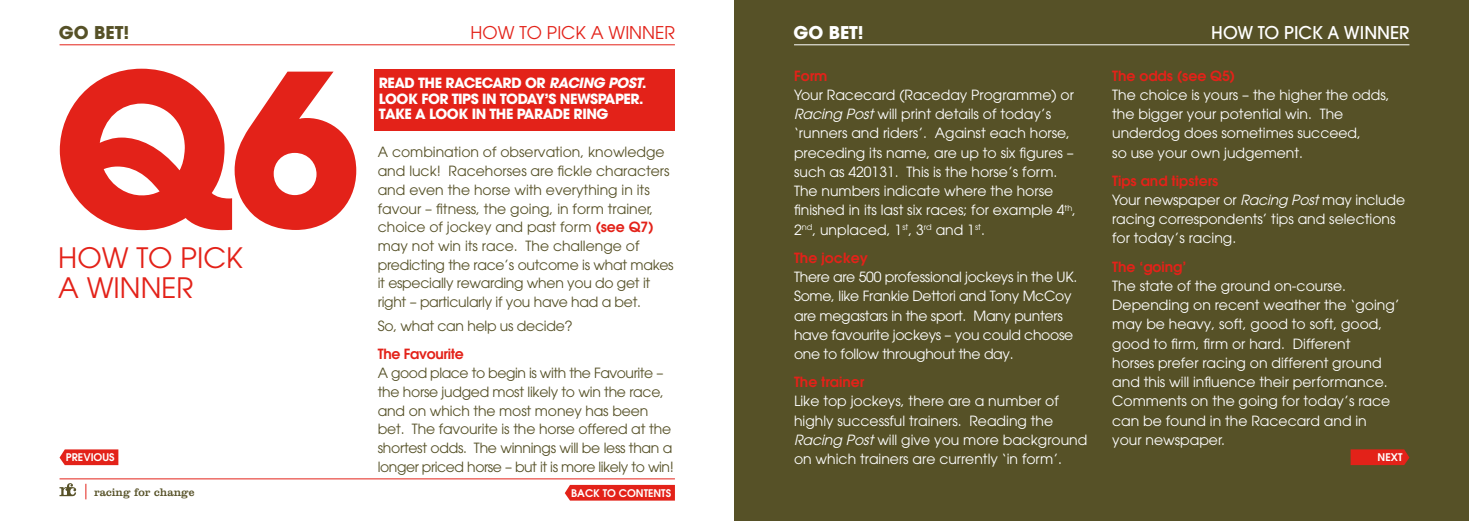
<style>
.page{position:relative;width:1469px;height:521px;background:#fff}
.page>*{position:absolute;margin:0;border:0;box-sizing:border-box;transform-origin:0 0}
.t1{font:700 210px "Avant Garde LT";color:#e32219}
.t2{font:28px "Avant Garde LT";color:#e32219}
.t3{font:17.5px "Avant Garde LT";color:#e32219}
.t4{font:500 17.5px "Avant Garde LT";color:#fff}
.t5{font:700 17.5px "Avant Garde LT";color:#565127}
.t6{font:700 17.5px "Avant Garde LT";color:#fff}
.t7{font:14px/19.2px "Avant Garde LT";color:#fff}
.t8{font:14px/18.7px "Avant Garde LT";color:#565127}
.t9{font:14px/18.7px "Avant Garde LT";letter-spacing:-.02em;color:#565127}
.t10{font:14px/19.2px "Avant Garde LT";letter-spacing:-.02em;color:#fff}
.t11{font:700 14px/15.8px "Avant Garde LT";letter-spacing:-.035em;color:#fff}
.t12{font:600 14px "Avant Garde LT";color:#e32219}
.t13{font:600 14px "Avant Garde LT";letter-spacing:-.02em;color:#e32219}
.t14{font:11.38px "Clarendon LT";color:#565127}
.t15{font:600 10.5px "Avant Garde LT";color:#fff}
.s1{font-style:italic}
.s2{font-weight:600;color:#e32219}
</style>
<div class="page">
<hr style="left:60px;top:44px;width:615px;height:1px;background:#e32219">
<hr style="left:60px;top:478px;width:615px;height:1px;background:#e32219">
<div style="left:374px;top:69px;width:301px;height:62px;background:#e32219"></div>
<svg style="left:59px;top:483px;width:17px;height:13px"></svg>
<svg style="left:86px;top:484px;width:1px;height:15px"></svg>
<div style="left:734px;top:0;width:734px;height:521px;background:#565127"></div>
<hr style="left:794px;top:44px;width:615px;height:1px;background:#fff">
<svg style="left:1350px;top:449px;width:59px;height:17px"></svg>
<div style="left:565px;top:485px;width:110px;height:15px;background:#e32219"></div>
<svg style="left:60px;top:449px;width:58px;height:16px"></svg>
<p class="t5" style="left:59px;top:21px;width:72px">GO BET!</p>
<p class="t3" style="left:470px;top:22px;width:206px">HOW TO PICK A WINNER</p>
<h1 class="t1" style="left:52px;top:13px;width:309px">Q6</h1>
<h2 class="t2" style="left:58px;top:241px;width:186px">HOW TO PICK</h2>
<h2 class="t2" style="left:58px;top:271px;width:137px">A WINNER</h2>
<p class="t15" style="left:66px;top:451px;width:50px">PREVIOUS</p>
<p class="t14" style="left:94px;top:486px;width:102px">racing for change</p>
<p class="t11" style="left:379px;top:75px;width:269px">READ THE RACECARD OR <span class="s1">RACING POST</span>.<br>LOOK FOR TIPS IN TODAY’S NEWSPAPER.<br>TAKE A LOOK IN THE PARADE RING</p>
<p class="t8" style="left:378px;top:143px;width:297px">A combination of observation, knowledge and luck! Racehorses are fickle characters and even the horse with everything in its favour – fitness, the going, in form trainer, choice of jockey and past form <span class="s2">(see Q7) </span>may not win its race. The challenge of predicting the race’s outcome is what makes it especially rewarding when you do get it right – particularly if you have had a bet.</p>
<p class="t9" style="left:378px;top:316px;width:196px">So, what can help us decide?</p>
<p class="t13" style="left:378px;top:345px;width:87px">The Favourite</p>
<p class="t9" style="left:378px;top:364px;width:297px">A good place to begin is with the Favourite – the horse judged most likely to win the race, and on which the most money has been bet. The favourite is the horse offered at the shortest odds. The winnings will be less than a longer priced horse – but it is more likely to win!</p>
<p class="t15" style="left:571px;top:486px;width:101px">BACK TO CONTENTS</p>
<p class="t6" style="left:793px;top:21px;width:72px">GO BET!</p>
<p class="t4" style="left:1211px;top:22px;width:200px">HOW TO PICK A WINNER</p>
<p class="t12" style="left:794px;top:66px;width:35px">Form</p>
<p class="t7" style="left:794px;top:85px;width:284px">Your Racecard (Raceday Programme) or <span class="s1">Racing Post</span> will print details of today’s ‘runners and riders’. Against each horse, preceding its name, are up to six figures – such as 420131. This is the horse’s form.<br>The numbers indicate where the horse finished in its last six races; for example 4<sup>th</sup>, 2<sup>nd</sup>, unplaced, 1<sup>st</sup>, 3<sup>rd</sup> and 1<sup>st</sup>.</p>
<p class="t12" style="left:794px;top:248px;width:75px">The jockey</p>
<p class="t10" style="left:794px;top:267px;width:285px">There are 500 professional jockeys in the UK.<br>Some, like Frankie Dettori and Tony McCoy are megastars in the sport. Many punters have favourite jockeys – you could choose one to follow throughout the day.</p>
<p class="t12" style="left:794px;top:373px;width:72px">The trainer</p>
<p class="t7" style="left:794px;top:391px;width:295px">Like top jockeys, there are a number of highly successful trainers. Reading the <span class="s1">Racing Post</span> will give you more background on which trainers are currently ‘in form’.</p>
<p class="t12" style="left:1112px;top:66px;width:124px">The odds (see Q5)</p>
<p class="t7" style="left:1112px;top:85px;width:279px">The choice is yours – the higher the odds, the bigger your potential win. The underdog does sometimes succeed,<br>so use your own judgement.</p>
<p class="t7" style="left:1112px;top:171px;width:294px"><span class="s2">Tips and tipsters<br></span>Your newspaper or <span class="s1">Racing Post</span> may include racing correspondents’ tips and selections for today’s racing.</p>
<p class="t12" style="left:1112px;top:257px;width:76px">The ‘going’</p>
<p class="t7" style="left:1112px;top:276px;width:289px">The state of the ground on-course.<br>Depending on recent weather the ‘going’ may be heavy, soft, good to soft, good, good to firm, firm or hard. Different<br>horses prefer racing on different ground and this will influence their performance.<br>Comments on the going for today’s race can be found in the Racecard and in your newspaper.</p>
<p class="t15" style="left:1377px;top:450px;width:26px">NEXT</p>
</div>
